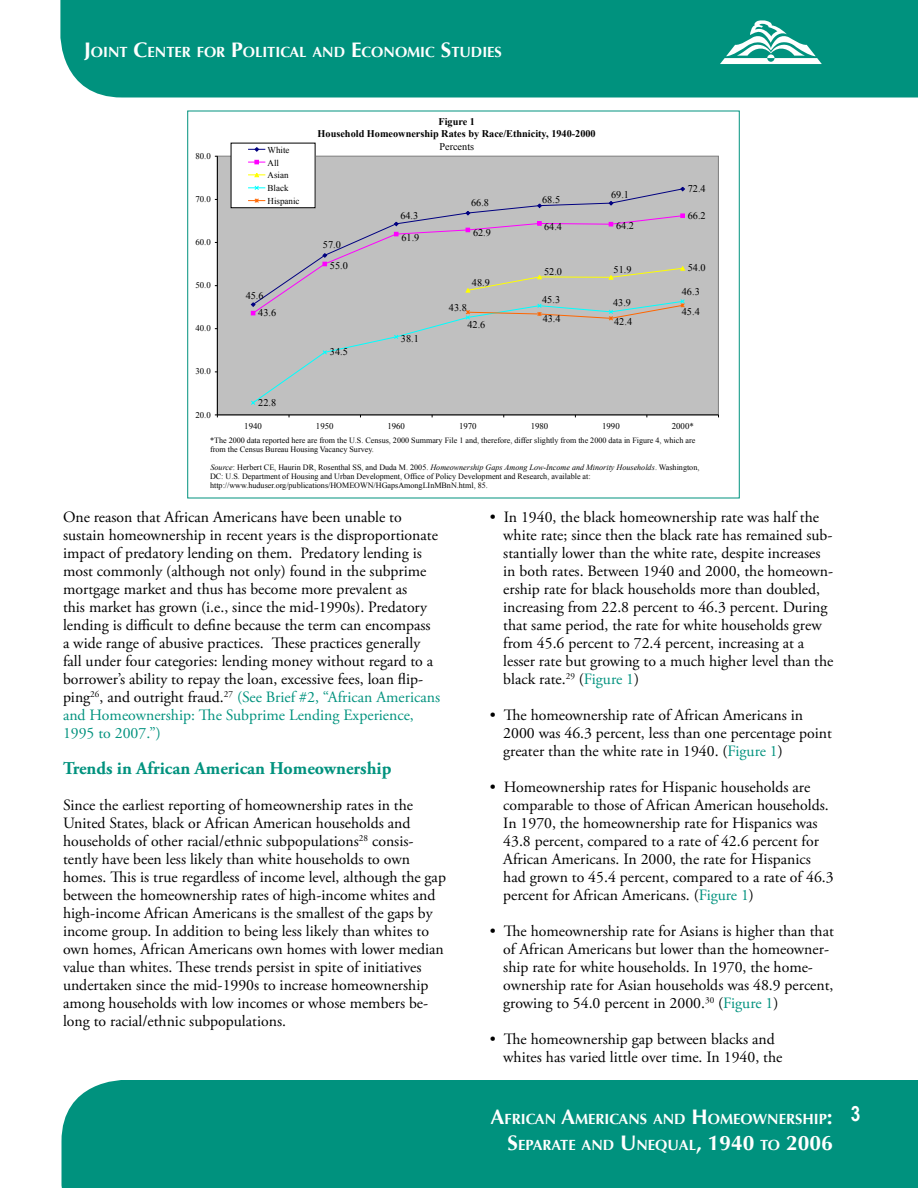
<style>
.page{position:relative;width:918px;height:1188px;background:#fff}
.page>*{position:absolute;margin:0;border:0;box-sizing:border-box;transform-origin:0 0}
.t1{font:700 18px "Adobe Garamond Pro";color:#00927e}
.t2{font:15.75px/18px "Adobe Garamond Pro";color:#000}
.t3{font:700 14.7px/25.2px "Optima";color:#fff;text-align:right}
.t4{font:10.2px "Times New Roman";color:#000}
.t5{font:700 10.2px/12.8px "Times New Roman";color:#000;text-align:center}
.t6{font:9px/12.9px "Times New Roman";color:#000}
.t7{font:8.85px "Times New Roman";color:#000}
.t8{font:8.1px/9px "Times New Roman";color:#000}
.s1{font-size:21px}
.s2{font-style:italic}
.s3{color:#00927e}
</style>
<div class="page">
<div style="left:60px;top:0;width:858px;height:98px;background:#00927e"></div>
<div style="left:62px;top:1080px;width:856px;height:108px;background:#00927e"></div>
<svg style="left:720px;top:20px;width:102px;height:44px"></svg>
<div style="left:217px;top:156px;width:501px;height:259px;background:#c0c0c0"></div>
<div style="left:217px;top:156px;width:502px;height:259px;border:1px solid #808080"></div>
<hr style="left:217px;top:156px;width:1px;height:259px;background:#000">
<hr style="left:217px;top:415px;width:501px;height:1px;background:#000">
<div style="left:231px;top:143px;width:84px;height:65px;background:#fff"></div>
<svg style="left:248px;top:147px;width:17px;height:5px"></svg>
<svg style="left:248px;top:160px;width:17px;height:4px"></svg>
<svg style="left:248px;top:173px;width:17px;height:4px"></svg>
<svg style="left:248px;top:185px;width:438px;height:220px"></svg>
<svg style="left:852px;top:1106px;width:8px;height:15px"></svg>
<p class="t3" style="left:84px;top:40px;width:418px"><span class="s1">J</span>OINT <span class="s1">C</span>ENTER FOR <span class="s1">P</span>OLITICAL AND <span class="s1">E</span>CONOMIC <span class="s1">S</span>TUDIES</p>
<p class="t7" style="left:196px;top:151px;width:17px">80.0</p>
<p class="t7" style="left:196px;top:194px;width:17px">70.0</p>
<p class="t6" style="left:268px;top:143px;width:33px">White<br>All<br>Asian<br>Black<br>Hispanic</p>
<p class="t5" style="left:318px;top:115px;width:280px">Figure 1<br>Household Homeownership Rates by Race/Ethnicity, 1940-2000</p>
<p class="t4" style="left:439px;top:141px;width:36px">Percents</p>
<p class="t4" style="left:400px;top:210px;width:19px">64.3</p>
<p class="t4" style="left:471px;top:197px;width:19px">66.8</p>
<p class="t4" style="left:542px;top:193px;width:19px">68.5</p>
<p class="t4" style="left:611px;top:188px;width:19px">69.1</p>
<p class="t7" style="left:196px;top:237px;width:17px">60.0</p>
<p class="t7" style="left:196px;top:280px;width:17px">50.0</p>
<p class="t7" style="left:196px;top:323px;width:17px">40.0</p>
<p class="t7" style="left:196px;top:366px;width:17px">30.0</p>
<p class="t7" style="left:196px;top:409px;width:17px">20.0</p>
<p class="t4" style="left:246px;top:290px;width:19px">45.6</p>
<p class="t4" style="left:258px;top:307px;width:19px">43.6</p>
<p class="t4" style="left:258px;top:396px;width:19px">22.8</p>
<p class="t4" style="left:323px;top:239px;width:19px">57.0</p>
<p class="t4" style="left:330px;top:260px;width:19px">55.0</p>
<p class="t4" style="left:330px;top:346px;width:19px">34.5</p>
<p class="t4" style="left:401px;top:232px;width:19px">61.9</p>
<p class="t4" style="left:401px;top:333px;width:19px">38.1</p>
<p class="t4" style="left:473px;top:227px;width:19px">62.9</p>
<p class="t4" style="left:472px;top:276px;width:19px">48.9</p>
<p class="t4" style="left:449px;top:301px;width:19px">43.8</p>
<p class="t4" style="left:467px;top:318px;width:19px">42.6</p>
<p class="t4" style="left:544px;top:221px;width:19px">64.4</p>
<p class="t4" style="left:616px;top:220px;width:19px">64.2</p>
<p class="t4" style="left:544px;top:265px;width:19px">52.0</p>
<p class="t4" style="left:614px;top:263px;width:19px">51.9</p>
<p class="t4" style="left:542px;top:294px;width:19px">45.3</p>
<p class="t4" style="left:543px;top:312px;width:19px">43.4</p>
<p class="t4" style="left:613px;top:297px;width:19px">43.9</p>
<p class="t4" style="left:614px;top:316px;width:19px">42.4</p>
<p class="t4" style="left:688px;top:183px;width:19px">72.4</p>
<p class="t4" style="left:688px;top:209px;width:19px">66.2</p>
<p class="t4" style="left:688px;top:262px;width:19px">54.0</p>
<p class="t4" style="left:682px;top:286px;width:19px">46.3</p>
<p class="t4" style="left:682px;top:306px;width:19px">45.4</p>
<p class="t7" style="left:244px;top:421px;width:19px">1940</p>
<p class="t7" style="left:316px;top:421px;width:19px">1950</p>
<p class="t7" style="left:387px;top:421px;width:19px">1960</p>
<p class="t7" style="left:459px;top:421px;width:19px">1970</p>
<p class="t7" style="left:531px;top:421px;width:19px">1980</p>
<p class="t7" style="left:602px;top:421px;width:19px">1990</p>
<p class="t7" style="left:672px;top:421px;width:24px">2000*</p>
<p class="t8" style="left:210px;top:436px;width:487px">*The 2000 data reported here are from the U.S. Census, 2000 Summary File 1 and, therefore, differ slightly from the 2000 data in Figure 4, which are from the Census Bureau Housing Vacancy Survey.</p>
<p class="t8" style="left:210px;top:463px;width:491px"><span class="s2">Source</span>: Herbert CE, Haurin DR, Rosenthal SS, and Duda M. 2005. <span class="s2">Homeownership Gaps Among Low-Income and Minority Households</span>. Washington,<br>DC: U.S. Department of Housing and Urban Development, Office of Policy Development and Research, available at: http://www.huduser.org/publications/HOMEOWN/HGapsAmongLInMBnN.html, 85.</p>
<p class="t2" style="left:63px;top:509px;width:379px">One reason that African Americans have been unable to sustain homeownership in recent years is the disproportionate impact of predatory lending on them. Predatory lending is most commonly (although not only) found in the subprime mortgage market and thus has become more prevalent as<br>this market has grown (i.e., since the mid-1990s). Predatory lending is difficult to define because the term can encompass a wide range of abusive practices. These practices generally fall under four categories: lending money without regard to a borrower’s ability to repay the loan, excessive fees, loan flip&shy;ping<sup>26</sup>, and outright fraud.<sup>27</sup> <span class="s3">(See Brief #2, “African Americans and Homeownership: The Subprime Lending Experience, 1995 to 2007.”)</span></p>
<p class="t1" style="left:63px;top:758px;width:330px">Trends in African American Homeownership</p>
<p class="t2" style="left:63px;top:797px;width:384px">Since the earliest reporting of homeownership rates in the United States, black or African American households and households of other racial/ethnic subpopulations<sup>28</sup> consis&shy;tently have been less likely than white households to own homes. This is true regardless of income level, although the gap between the homeownership rates of high-income whites and high-income African Americans is the smallest of the gaps by income group. In addition to being less likely than whites to own homes, African Americans own homes with lower median value than whites. These trends persist in spite of initiatives undertaken since the mid-1990s to increase homeownership among households with low incomes or whose members be&shy;long to racial/ethnic subpopulations.</p>
<p class="t2" style="left:503px;top:509px;width:332px;text-indent:-14px">• In 1940, the black homeownership rate was half the white rate; since then the black rate has remained sub&shy;stantially lower than the white rate, despite increases in both rates. Between 1940 and 2000, the homeown&shy;ership rate for black households more than doubled, increasing from 22.8 percent to 46.3 percent. During that same period, the rate for white households grew from 45.6 percent to 72.4 percent, increasing at a lesser rate but growing to a much higher level than the black rate.<sup>29</sup> (<span class="s3">Figure 1</span>)</p>
<p class="t2" style="left:503px;top:707px;width:330px;text-indent:-13px">• The homeownership rate of African Americans in<br>2000 was 46.3 percent, less than one percentage point greater than the white rate in 1940. (<span class="s3">Figure 1</span>)</p>
<p class="t2" style="left:503px;top:779px;width:332px;text-indent:-14px">• Homeownership rates for Hispanic households are comparable to those of African American households.<br>In 1970, the homeownership rate for Hispanics was 43.8 percent, compared to a rate of 42.6 percent for African Americans. In 2000, the rate for Hispanics had grown to 45.4 percent, compared to a rate of 46.3 percent for African Americans. (<span class="s3">Figure 1</span>)</p>
<p class="t2" style="left:503px;top:923px;width:332px;text-indent:-14px">• The homeownership rate for Asians is higher than that of African Americans but lower than the homeowner&shy;ship rate for white households. In 1970, the home&shy;ownership rate for Asian households was 48.9 percent, growing to 54.0 percent in 2000.<sup>30</sup> (<span class="s3">Figure 1</span>)</p>
<p class="t2" style="left:503px;top:1031px;width:281px;text-indent:-14px">• The homeownership gap between blacks and whites has varied little over time. In 1940, the</p>
<p class="t3" style="left:491px;top:1107px;width:344px"><span class="s1">A</span>FRICAN <span class="s1">A</span>MERICANS AND <span class="s1">H</span>OMEOWNERSH IP<span class="s1">:<br>S</span>EPARATE AND <span class="s1">U</span> NEQUAL<span class="s1">, 1940</span> TO <span class="s1">2006</span></p>
</div>
